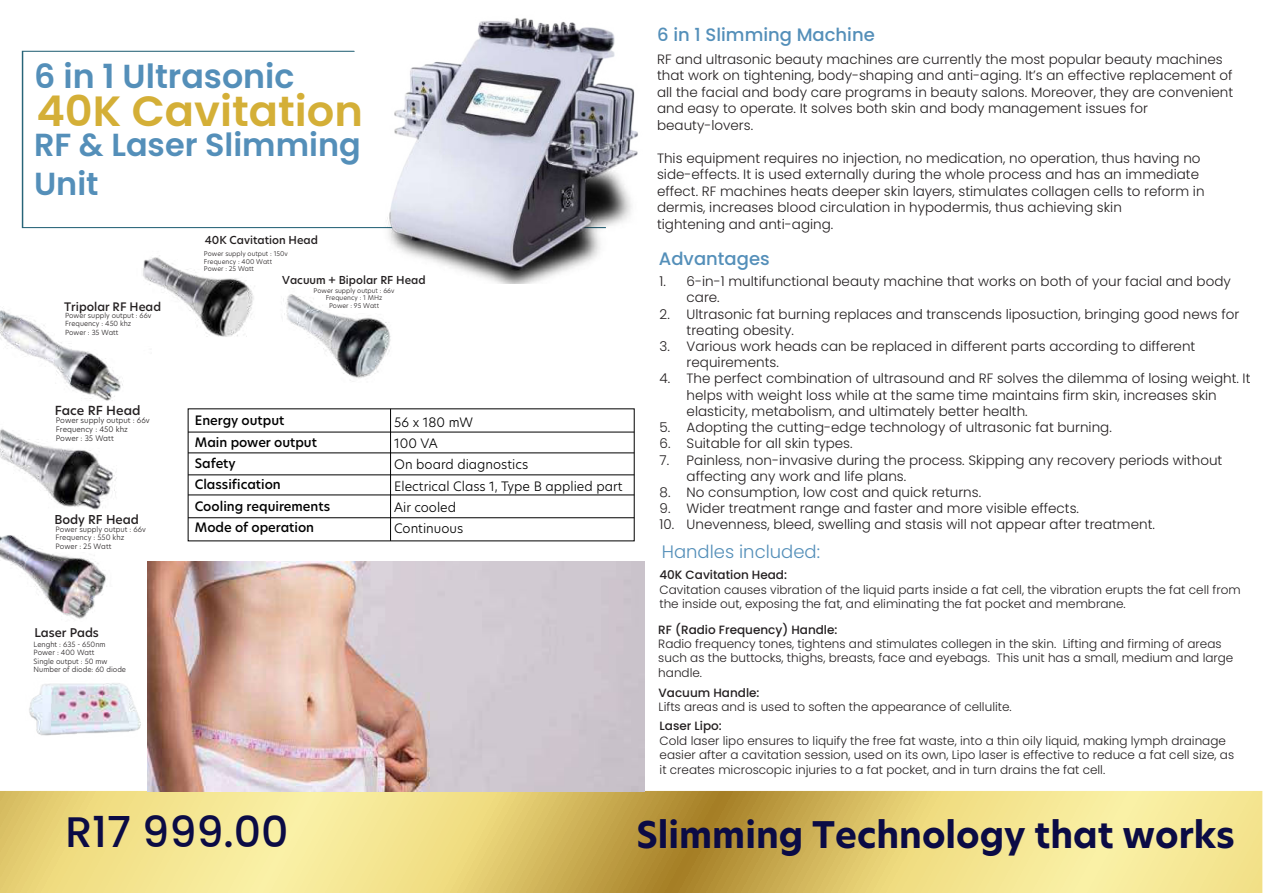
<style>
.page{position:relative;width:1263px;height:893px;background:#fff}
.page>*{position:absolute;margin:0;border:0;box-sizing:border-box;transform-origin:0 0}
.t1{font:500 42.75px "Poppins";color:#0b0b45}
.t2{font:600 42.3px "Poppins";color:#d4af37}
.t3{font:700 36px "Hero New";color:#0b0b45}
.t4{font:600 33.3px "Poppins";color:#548fb9}
.t5{font:600 31.95px/38.2px "Poppins";color:#548fb9}
.t6{font:500 18px "Poppins";color:#548fb9}
.t7{font:300 18px "Poppins";color:#548fb9}
.t8{font:300 13.5px/16.5px "Poppins";color:#231f20}
.t9{font:300 12.75px/21.3px "Hero New";color:#000}
.t10{font:500 12.75px/21.3px "Hero New";color:#000}
.t11{font:500 12.3px "Hero New";color:#231f20}
.t12{font:500 12.15px "Hero New";color:#231f20}
.t13{font:300 12px/14.4px "Poppins";color:#231f20}
.t14{font:500 12px "Poppins";color:#231f20}
.t15{font:500 11.85px "Hero New";color:#231f20}
.t16{font:500 11.55px "Hero New";color:#231f20}
.t17{font:500 10.8px "Hero New";color:#231f20}
.t18{font:300 7.5px/9px "Hero New";color:#231f20}
.t19{font:300 7.2px/8.7px "Hero New";color:#231f20}
.t20{font:300 7.05px/8.6px "Hero New";color:#231f20}
.t21{font:300 6.9px/8.2px "Hero New";color:#231f20}
.t22{font:300 6.45px/7.8px "Hero New";color:#231f20}
</style>
<div class="page">
<svg style="left:0;top:791px;width:1262px;height:102px;background:#e5d17b"></svg>
<img style="left:147px;top:562px;width:497px;height:230px">
<svg style="left:22px;top:51px;width:352px;height:177px"></svg>
<img style="left:283px;top:294px;width:108px;height:87px">
<img style="left:0;top:310px;width:120px;height:69px">
<img style="left:126px;top:216px;width:148px;height:121px">
<img style="left:0;top:626px;width:167px;height:169px">
<img style="left:0;top:562px;width:144px;height:111px">
<img style="left:0;top:379px;width:123px;height:183px">
<hr style="left:188px;top:432px;width:446px;height:1px;background:#000">
<hr style="left:188px;top:452px;width:446px;height:1px;background:#000">
<hr style="left:188px;top:474px;width:446px;height:1px;background:#000">
<hr style="left:188px;top:495px;width:446px;height:1px;background:#000">
<hr style="left:188px;top:517px;width:446px;height:1px;background:#000">
<hr style="left:390px;top:409px;width:1px;height:132px;background:#000">
<img style="left:374px;top:18px;width:264px;height:266px">
<h3 class="t4" style="left:34px;top:62px;width:262px">6 in 1 Ultrasonic</h3>
<h2 class="t2" style="left:36px;top:92px;width:328px">40K Cavitation</h2>
<h3 class="t5" style="left:34px;top:129px;width:328px">RF &amp; Laser Slimming<br>Unit</h3>
<p class="t16" style="left:64px;top:301px;width:98px">Tripolar RF Head</p>
<p class="t21" style="left:65px;top:312px;width:88px">Power supply output : 66v<br>Frequency : 450 khz<br>Power : 35 Watt</p>
<p class="t11" style="left:55px;top:405px;width:87px">Face RF Head</p>
<p class="t18" style="left:56px;top:417px;width:96px">Power supply output : 66v<br>Frequency : 450 khz<br>Power : 35 Watt</p>
<p class="t12" style="left:54px;top:514px;width:86px">Body RF Head</p>
<p class="t19" style="left:55px;top:525px;width:92px">Power supply output : 66v<br>Frequency : 550 khz<br>Power : 25 Watt</p>
<p class="t15" style="left:34px;top:627px;width:66px">Laser Pads</p>
<p class="t20" style="left:34px;top:640px;width:94px">Lenght : 635 - 650nm<br>Power : 400 Watt<br>Single output : 50 mw<br>Number of diode: 60 diode</p>
<p class="t17" style="left:205px;top:236px;width:115px">40K Cavitation Head</p>
<p class="t22" style="left:204px;top:250px;width:86px">Power supply output : 150v<br>Frequency : 400 Watt<br>Power : 25 Watt</p>
<p class="t17" style="left:282px;top:275px;width:145px">Vacuum + Bipolar RF Head</p>
<p class="t22" style="left:314px;top:287px;width:82px;text-align:center">Power supply output : 66v<br>Frequency : 1 MHz<br>Power : 95 Watt</p>
<p class="t10" style="left:195px;top:411px;width:137px">Energy output<br>Main power output<br>Safety<br>Classification<br>Cooling requirements<br>Mode of operation</p>
<p class="t9" style="left:394px;top:412px;width:230px">56 x 180 mW<br>100 VA<br>On board diagnostics<br>Electrical Class 1, Type B applied part<br>Air cooled<br>Continuous</p>
<h1 class="t1" style="left:65px;top:807px;width:225px">R17 999.00</h1>
<h3 class="t6" style="left:657px;top:24px;width:219px">6 in 1 Slimming Machine</h3>
<p class="t8" style="left:657px;top:52px;width:578px">RF and ultrasonic beauty machines are currently the most popular beauty machines that work on tightening, body-shaping and anti-aging. It’s an effective replacement of all the facial and body care programs in beauty salons. Moreover, they are convenient and easy to operate. It solves both skin and body management issues for beauty-lovers.</p>
<p class="t8" style="left:657px;top:151px;width:549px">This equipment requires no injection, no medication, no operation, thus having no side-effects. It is used externally during the whole process and has an immediate effect. RF machines heats deeper skin layers, stimulates collagen cells to reform in dermis, increases blood circulation in hypodermis, thus achieving skin<br>tightening and anti-aging.</p>
<h3 class="t6" style="left:659px;top:248px;width:112px">Advantages</h3>
<p class="t8" style="left:687px;top:275px;width:546px;text-indent:-27px">1. 6-in-1 multifunctional beauty machine that works on both of your facial and body care.</p>
<p class="t8" style="left:687px;top:307px;width:554px;text-indent:-27px">2. Ultrasonic fat burning replaces and transcends liposuction, bringing good news for treating obesity.</p>
<p class="t8" style="left:687px;top:340px;width:510px;text-indent:-27px">3. Various work heads can be replaced in different parts according to different requirements.</p>
<p class="t8" style="left:687px;top:372px;width:565px;text-indent:-27px">4. The perfect combination of ultrasound and RF solves the dilemma of losing weight. It helps with weight loss while at the same time maintains firm skin, increases skin elasticity, metabolism, and ultimately better health.</p>
<p class="t8" style="left:660px;top:421px;width:454px">5. Adopting the cutting-edge technology of ultrasonic fat burning.</p>
<p class="t8" style="left:660px;top:437px;width:194px">6. Suitable for all skin types.</p>
<p class="t8" style="left:687px;top:453px;width:537px;text-indent:-27px">7. Painless, non-invasive during the process. Skipping any recovery periods without affecting any work and life plans.</p>
<p class="t8" style="left:660px;top:485px;width:323px">8. No consumption, low cost and quick returns.</p>
<p class="t8" style="left:660px;top:502px;width:421px">9. Wider treatment range and faster and more visible effects.</p>
<p class="t8" style="left:660px;top:518px;width:497px">10. Unevenness, bleed, swelling and stasis will not appear after treatment.</p>
<h3 class="t7" style="left:662px;top:544px;width:160px">Handles included:</h3>
<p class="t14" style="left:659px;top:568px;width:129px">40K Cavitation Head:</p>
<p class="t13" style="left:659px;top:583px;width:583px">Cavitation causes vibration of the liquid parts inside a fat cell, the vibration erupts the fat cell from the inside out, exposing the fat, and eliminating the fat pocket and membrane.</p>
<p class="t14" style="left:658px;top:622px;width:181px">RF (Radio Frequency) Handle:</p>
<p class="t13" style="left:658px;top:638px;width:577px">Radio frequency tones, tightens and stimulates collegen in the skin. Lifting and firming of areas such as the buttocks, thighs, breasts, face and eyebags. This unit has a small, medium and large handle.</p>
<p class="t14" style="left:659px;top:685px;width:102px">Vacuum Handle:</p>
<p class="t13" style="left:659px;top:701px;width:355px">Lifts areas and is used to soften the appearance of cellulite.</p>
<p class="t14" style="left:660px;top:719px;width:64px">Laser Lipo:</p>
<p class="t13" style="left:660px;top:735px;width:576px">Cold laser lipo ensures to liquify the free fat waste, into a thin oily liquid, making lymph drainage easier after a cavitation session, used on its own, Lipo laser is effective to reduce a fat cell size, as it creates microscopic injuries to a fat pocket, and in turn drains the fat cell.</p>
<h3 class="t3" style="left:636px;top:819px;width:600px">Slimming Technology that works</h3>
</div>
